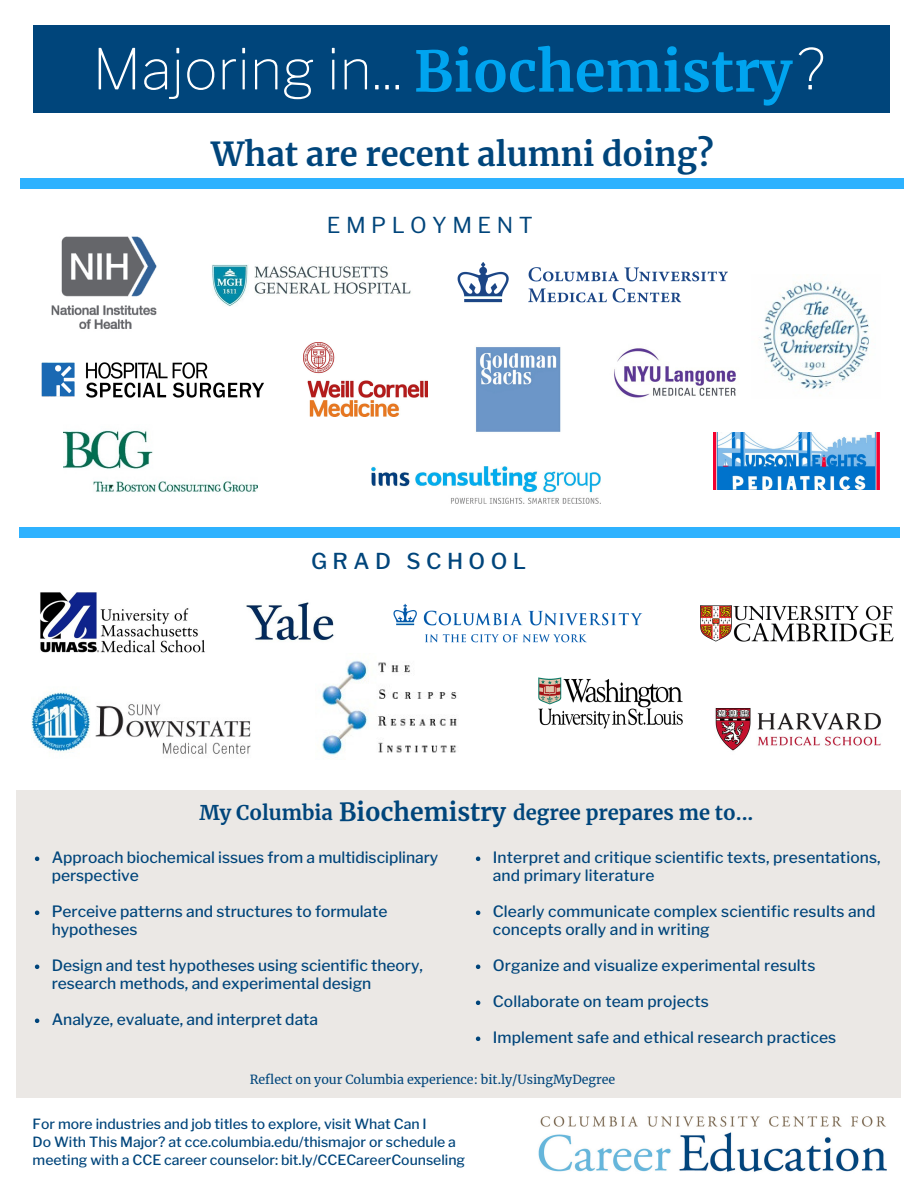
<style>
.page{position:relative;width:918px;height:1188px;background:#fff}
.page>*{position:absolute;margin:0;border:0;box-sizing:border-box;transform-origin:0 0}
.t1{font:100 55.95px "Libre Franklin";color:#fff}
.t2{font:700 32.7px "Merriweather";color:#00457b}
.t3{font:500 21.75px "Libre Franklin";letter-spacing:.25em;color:#00457b}
.t4{font:21.75px "Libre Franklin";letter-spacing:.25em;color:#00457b}
.t5{font:700 20.1px "Merriweather";color:#00457b}
.t6{font:500 15.6px/18px "Libre Franklin";letter-spacing:.01em;color:#00457b}
.t7{font:500 13.95px/18px "Libre Franklin";color:#00457b}
.t8{font:12.45px "Merriweather";color:#00457b}
.s1{font-family:"Merriweather";font-weight:700;color:#00a4ef}
.s2{font-size:24.75px}
</style>
<div class="page">
<div style="left:34px;top:25px;width:856px;height:87px;background:#00457b"></div>
<div style="left:17px;top:791px;width:884px;height:307px;background:#ebe8e5"></div>
<svg style="left:35px;top:857px;width:4px;height:4px"></svg>
<svg style="left:35px;top:911px;width:4px;height:4px"></svg>
<svg style="left:35px;top:965px;width:4px;height:4px"></svg>
<svg style="left:35px;top:1019px;width:4px;height:4px"></svg>
<div style="left:19px;top:528px;width:881px;height:10px;background:#2eb2ff"></div>
<div style="left:21px;top:179px;width:883px;height:10px;background:#2eb2ff"></div>
<img style="left:538px;top:1116px;width:349px;height:56px">
<img style="left:715px;top:708px;width:166px;height:43px">
<img style="left:304px;top:342px;width:124px;height:74px">
<img style="left:63px;top:430px;width:195px;height:62px">
<img style="left:614px;top:348px;width:122px;height:50px">
<img style="left:713px;top:432px;width:167px;height:57px">
<img style="left:371px;top:467px;width:230px;height:37px">
<img style="left:759px;top:281px;width:111px;height:108px">
<img style="left:51px;top:236px;width:106px;height:93px">
<img style="left:476px;top:347px;width:85px;height:85px">
<img style="left:212px;top:264px;width:199px;height:42px">
<img style="left:32px;top:692px;width:219px;height:62px">
<img style="left:321px;top:660px;width:136px;height:99px">
<img style="left:458px;top:262px;width:270px;height:41px">
<img style="left:40px;top:593px;width:165px;height:60px">
<img style="left:538px;top:677px;width:145px;height:52px">
<img style="left:41px;top:362px;width:223px;height:36px">
<svg style="left:476px;top:857px;width:4px;height:4px"></svg>
<svg style="left:476px;top:911px;width:4px;height:4px"></svg>
<svg style="left:476px;top:965px;width:4px;height:4px"></svg>
<svg style="left:476px;top:1001px;width:4px;height:4px"></svg>
<svg style="left:476px;top:1037px;width:4px;height:4px"></svg>
<img style="left:246px;top:602px;width:90px;height:68px">
<img style="left:393px;top:603px;width:250px;height:40px">
<img style="left:701px;top:605px;width:192px;height:37px">
<h1 class="t1" style="left:92px;top:35px;width:735px">Majoring in... <span class="s1">Biochemistry</span>?</h1>
<h2 class="t2" style="left:211px;top:134px;width:504px">What are recent alumni doing?</h2>
<h3 class="t4" style="left:327px;top:212px;width:207px">EMPLOYMENT</h3>
<h3 class="t3" style="left:311px;top:548px;width:217px">GRAD SCHOOL</h3>
<p class="t5" style="left:200px;top:800px;width:555px">My Columbia <span class="s2">Biochemistry</span> degree prepares me to...</p>
<p class="t6" style="left:52px;top:849px;width:388px">Approach biochemical issues from a multidisciplinary perspective</p>
<p class="t6" style="left:52px;top:903px;width:337px">Perceive patterns and structures to formulate hypotheses</p>
<p class="t6" style="left:52px;top:957px;width:373px">Design and test hypotheses using scientific theory, research methods, and experimental design</p>
<p class="t6" style="left:52px;top:1011px;width:268px">Analyze, evaluate, and interpret data</p>
<p class="t6" style="left:493px;top:849px;width:390px">Interpret and critique scientific texts, presentations, and primary literature</p>
<p class="t6" style="left:493px;top:903px;width:384px">Clearly communicate complex scientific results and concepts orally and in writing</p>
<p class="t6" style="left:493px;top:957px;width:324px">Organize and visualize experimental results</p>
<p class="t6" style="left:493px;top:993px;width:218px">Collaborate on team projects</p>
<p class="t6" style="left:493px;top:1029px;width:345px">Implement safe and ethical research practices</p>
<p class="t8" style="left:250px;top:1072px;width:367px">Reflect on your Columbia experience: bit.ly/UsingMyDegree</p>
<p class="t7" style="left:33px;top:1115px;width:434px">For more industries and job titles to explore, visit What Can I<br>Do With This Major? at cce.columbia.edu/thismajor or schedule a meeting with a CCE career counselor: bit.ly/CCECareerCounseling</p>
</div>
